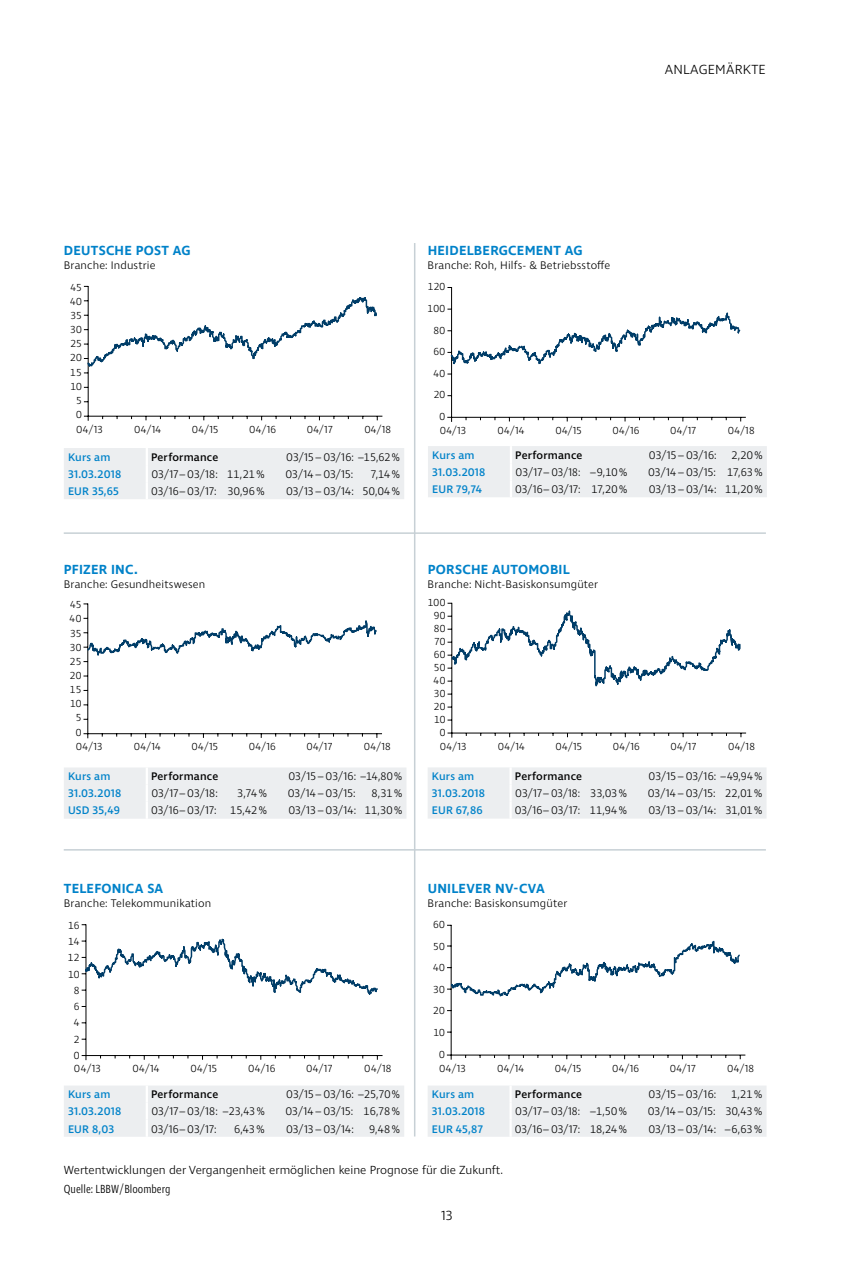
<style>
.page{position:relative;width:851px;height:1263px;background:#fff}
.page>*{position:absolute;margin:0;border:0;box-sizing:border-box;transform-origin:0 0}
.t1{font:600 13.5px "Ingra";letter-spacing:.02em;color:#0082c9}
.t2{font:300 13.5px "Ingra";letter-spacing:.02em;color:#000}
.t3{font:300 12px "Ingra";color:#000}
.t4{font:300 12px "Ingra Cd";color:#000}
.t5{font:300 11.25px "Ingra";letter-spacing:.015em;color:#000}
.t6{font:500 11.25px "Ingra";letter-spacing:.015em;color:#0082c9}
.t7{font:500 11.25px "Ingra";letter-spacing:.015em;color:#000}
.t8{font:300 10.5px/14.1px "Ingra";letter-spacing:.015em;color:#000;text-align:center}
</style>
<div class="page">
<hr style="left:414px;top:243px;width:1px;height:893px;background:#c7d0d5">
<hr style="left:64px;top:532px;width:701px;height:2px;background:#c7d0d5">
<hr style="left:64px;top:849px;width:701px;height:2px;background:#c7d0d5">
<div style="left:64px;top:448px;width:340px;height:51px;background:#eceef0"></div>
<div style="left:428px;top:446px;width:338px;height:51px;background:#eceef0"></div>
<hr style="left:509px;top:446px;width:3px;height:17px;background:#fff">
<hr style="left:509px;top:463px;width:3px;height:17px;background:#fff">
<hr style="left:509px;top:480px;width:3px;height:17px;background:#fff">
<div style="left:64px;top:768px;width:342px;height:51px;background:#eceef0"></div>
<div style="left:428px;top:767px;width:338px;height:52px;background:#eceef0"></div>
<div style="left:64px;top:1086px;width:340px;height:51px;background:#eceef0"></div>
<div style="left:428px;top:1086px;width:338px;height:51px;background:#eceef0"></div>
<hr style="left:88px;top:286px;width:1px;height:135px;background:#000">
<hr style="left:84px;top:416px;width:298px;height:1px;background:#000">
<svg style="left:84px;top:293px;width:293px;height:74px"></svg>
<hr style="left:86px;top:924px;width:1px;height:136px;background:#000">
<hr style="left:82px;top:1055px;width:300px;height:1px;background:#000">
<svg style="left:82px;top:934px;width:296px;height:65px"></svg>
<hr style="left:87px;top:603px;width:1px;height:135px;background:#000">
<hr style="left:83px;top:733px;width:299px;height:1px;background:#000">
<svg style="left:83px;top:611px;width:293px;height:55px"></svg>
<hr style="left:451px;top:287px;width:1px;height:135px;background:#000">
<hr style="left:447px;top:417px;width:298px;height:1px;background:#000">
<svg style="left:447px;top:307px;width:293px;height:59px"></svg>
<hr style="left:450px;top:925px;width:1px;height:135px;background:#000">
<hr style="left:447px;top:1055px;width:298px;height:1px;background:#000">
<svg style="left:447px;top:938px;width:292px;height:61px"></svg>
<hr style="left:451px;top:603px;width:1px;height:135px;background:#000">
<hr style="left:447px;top:733px;width:299px;height:1px;background:#000">
<svg style="left:447px;top:603px;width:293px;height:92px"></svg>
<p class="t2" style="left:664px;top:61px;width:103px">ANLAGEMÄRKTE</p>
<p class="t1" style="left:64px;top:242px;width:128px">DEUTSCHE POST AG</p>
<p class="t5" style="left:64px;top:259px;width:93px">Branche: Industrie</p>
<p class="t1" style="left:427px;top:242px;width:156px">HEIDELBERGCEMENT AG</p>
<p class="t5" style="left:427px;top:259px;width:184px">Branche: Roh, Hilfs- &amp; Betriebsstoffe</p>
<p class="t8" style="left:70px;top:281px;width:13px">45<br>40<br>35<br>30<br>25<br>20<br>15<br>10<br>5<br>0</p>
<p class="t8" style="left:427px;top:276px;width:19px;line-height:21.6px;text-align:right">120<br>100<br>80<br>60<br>40<br>20<br>0</p>
<p class="t8" style="left:76px;top:423px;width:28px">04/13</p>
<p class="t8" style="left:134px;top:423px;width:28px">04/14</p>
<p class="t8" style="left:192px;top:423px;width:28px">04/15</p>
<p class="t8" style="left:249px;top:423px;width:28px">04/16</p>
<p class="t8" style="left:307px;top:423px;width:27px">04/17</p>
<p class="t8" style="left:364px;top:423px;width:28px">04/18</p>
<p class="t8" style="left:439px;top:424px;width:28px">04/13</p>
<p class="t8" style="left:497px;top:424px;width:28px">04/14</p>
<p class="t8" style="left:555px;top:424px;width:28px">04/15</p>
<p class="t8" style="left:612px;top:424px;width:28px">04/16</p>
<p class="t8" style="left:670px;top:424px;width:27px">04/17</p>
<p class="t8" style="left:727px;top:424px;width:28px">04/18</p>
<p class="t6" style="left:68px;top:450px;width:44px">Kurs am</p>
<p class="t7" style="left:151px;top:450px;width:69px">Performance</p>
<p class="t5" style="left:286px;top:450px;width:115px">03/15–03/16: –15,62%</p>
<p class="t6" style="left:68px;top:467px;width:55px">31.03.2018</p>
<p class="t5" style="left:151px;top:467px;width:115px">03/17–03/18: 11,21%</p>
<p class="t5" style="left:285px;top:467px;width:69px">03/14–03/15:</p>
<p class="t5" style="left:370px;top:467px;width:31px">7,14%</p>
<p class="t6" style="left:68px;top:484px;width:52px">EUR 35,65</p>
<p class="t5" style="left:151px;top:484px;width:115px">03/16–03/17: 30,96%</p>
<p class="t5" style="left:286px;top:484px;width:115px">03/13–03/14: 50,04%</p>
<p class="t6" style="left:432px;top:448px;width:44px">Kurs am</p>
<p class="t7" style="left:515px;top:448px;width:69px">Performance</p>
<p class="t5" style="left:648px;top:448px;width:69px">03/15–03/16:</p>
<p class="t5" style="left:731px;top:448px;width:33px">2,20%</p>
<p class="t6" style="left:432px;top:465px;width:55px">31.03.2018</p>
<p class="t5" style="left:515px;top:465px;width:113px">03/17–03/18: –9,10%</p>
<p class="t5" style="left:648px;top:465px;width:116px">03/14–03/15: 17,63%</p>
<p class="t6" style="left:432px;top:482px;width:51px">EUR 79,74</p>
<p class="t5" style="left:515px;top:482px;width:114px">03/16–03/17: 17,20%</p>
<p class="t5" style="left:648px;top:482px;width:115px">03/13–03/14: 11,20%</p>
<p class="t1" style="left:64px;top:561px;width:75px">PFIZER INC.</p>
<p class="t5" style="left:64px;top:577px;width:143px">Branche: Gesundheitswesen</p>
<p class="t1" style="left:427px;top:561px;width:143px">PORSCHE AUTOMOBIL</p>
<p class="t5" style="left:427px;top:577px;width:172px">Branche: Nicht-Basiskonsumgüter</p>
<p class="t8" style="left:70px;top:598px;width:13px">45<br>40<br>35<br>30<br>25<br>20<br>15<br>10<br>5<br>0</p>
<p class="t8" style="left:428px;top:597px;width:19px;line-height:12.9px;text-align:right">100<br>90<br>80<br>70<br>60<br>50<br>40<br>30<br>20<br>10<br>0</p>
<p class="t8" style="left:76px;top:740px;width:28px">04/13</p>
<p class="t8" style="left:134px;top:740px;width:28px">04/14</p>
<p class="t8" style="left:191px;top:740px;width:28px">04/15</p>
<p class="t8" style="left:249px;top:740px;width:28px">04/16</p>
<p class="t8" style="left:306px;top:740px;width:27px">04/17</p>
<p class="t8" style="left:364px;top:740px;width:28px">04/18</p>
<p class="t8" style="left:440px;top:740px;width:28px">04/13</p>
<p class="t8" style="left:498px;top:740px;width:28px">04/14</p>
<p class="t8" style="left:555px;top:740px;width:28px">04/15</p>
<p class="t8" style="left:612px;top:740px;width:28px">04/16</p>
<p class="t8" style="left:670px;top:740px;width:27px">04/17</p>
<p class="t8" style="left:728px;top:740px;width:28px">04/18</p>
<p class="t6" style="left:68px;top:769px;width:44px">Kurs am</p>
<p class="t7" style="left:151px;top:769px;width:69px">Performance</p>
<p class="t5" style="left:288px;top:769px;width:115px">03/15–03/16: –14,80%</p>
<p class="t6" style="left:68px;top:787px;width:55px">31.03.2018</p>
<p class="t5" style="left:151px;top:787px;width:68px">03/17–03/18:</p>
<p class="t5" style="left:237px;top:787px;width:31px">3,74%</p>
<p class="t5" style="left:288px;top:787px;width:69px">03/14–03/15:</p>
<p class="t5" style="left:371px;top:787px;width:32px">8,31%</p>
<p class="t6" style="left:68px;top:804px;width:53px">USD 35,49</p>
<p class="t5" style="left:151px;top:804px;width:117px">03/16–03/17: 15,42%</p>
<p class="t5" style="left:288px;top:804px;width:115px">03/13–03/14: 11,30%</p>
<p class="t6" style="left:432px;top:769px;width:44px">Kurs am</p>
<p class="t7" style="left:515px;top:769px;width:69px">Performance</p>
<p class="t5" style="left:648px;top:769px;width:115px">03/15–03/16: –49,94%</p>
<p class="t6" style="left:432px;top:786px;width:55px">31.03.2018</p>
<p class="t5" style="left:515px;top:786px;width:113px">03/17–03/18: 33,03%</p>
<p class="t5" style="left:647px;top:786px;width:116px">03/14–03/15: 22,01%</p>
<p class="t6" style="left:432px;top:803px;width:52px">EUR 67,86</p>
<p class="t5" style="left:515px;top:804px;width:114px">03/16–03/17: 11,94%</p>
<p class="t5" style="left:648px;top:804px;width:115px">03/13–03/14: 31,01%</p>
<p class="t1" style="left:64px;top:880px;width:101px">TELEFONICA SA</p>
<p class="t5" style="left:64px;top:896px;width:149px">Branche: Telekommunikation</p>
<p class="t1" style="left:427px;top:880px;width:118px">UNILEVER NV-CVA</p>
<p class="t5" style="left:427px;top:896px;width:141px">Branche: Basiskonsumgüter</p>
<p class="t8" style="left:68px;top:918px;width:13px;line-height:16.2px">16<br>14<br>12<br>10<br>8<br>6<br>4<br>2<br>0</p>
<p class="t8" style="left:433px;top:914px;width:13px;line-height:21.6px">60<br>50<br>40<br>30<br>20<br>10<br>0</p>
<p class="t8" style="left:74px;top:1062px;width:28px">04/13</p>
<p class="t8" style="left:132px;top:1062px;width:29px">04/14</p>
<p class="t8" style="left:190px;top:1062px;width:28px">04/15</p>
<p class="t8" style="left:248px;top:1062px;width:29px">04/16</p>
<p class="t8" style="left:306px;top:1062px;width:28px">04/17</p>
<p class="t8" style="left:364px;top:1062px;width:29px">04/18</p>
<p class="t8" style="left:439px;top:1062px;width:28px">04/13</p>
<p class="t8" style="left:497px;top:1062px;width:28px">04/14</p>
<p class="t8" style="left:555px;top:1062px;width:28px">04/15</p>
<p class="t8" style="left:612px;top:1062px;width:28px">04/16</p>
<p class="t8" style="left:669px;top:1062px;width:27px">04/17</p>
<p class="t8" style="left:727px;top:1062px;width:28px">04/18</p>
<p class="t6" style="left:68px;top:1087px;width:44px">Kurs am</p>
<p class="t7" style="left:151px;top:1087px;width:69px">Performance</p>
<p class="t5" style="left:286px;top:1087px;width:115px">03/15–03/16: –25,70%</p>
<p class="t6" style="left:68px;top:1105px;width:55px">31.03.2018</p>
<p class="t5" style="left:151px;top:1105px;width:115px">03/17–03/18: –23,43%</p>
<p class="t5" style="left:285px;top:1105px;width:116px">03/14–03/15: 16,78%</p>
<p class="t6" style="left:68px;top:1122px;width:48px">EUR 8,03</p>
<p class="t5" style="left:151px;top:1122px;width:67px">03/16–03/17:</p>
<p class="t5" style="left:234px;top:1122px;width:32px">6,43%</p>
<p class="t5" style="left:286px;top:1122px;width:69px">03/13–03/14:</p>
<p class="t5" style="left:369px;top:1122px;width:32px">9,48%</p>
<p class="t6" style="left:432px;top:1087px;width:44px">Kurs am</p>
<p class="t7" style="left:515px;top:1087px;width:69px">Performance</p>
<p class="t5" style="left:648px;top:1087px;width:69px">03/15–03/16:</p>
<p class="t5" style="left:731px;top:1087px;width:33px">1,21%</p>
<p class="t6" style="left:432px;top:1105px;width:55px">31.03.2018</p>
<p class="t5" style="left:515px;top:1105px;width:113px">03/17–03/18: –1,50%</p>
<p class="t5" style="left:647px;top:1105px;width:116px">03/14–03/15: 30,43%</p>
<p class="t6" style="left:432px;top:1122px;width:52px">EUR 45,87</p>
<p class="t5" style="left:515px;top:1122px;width:114px">03/16–03/17: 18,24%</p>
<p class="t5" style="left:648px;top:1122px;width:115px">03/13–03/14: –6,63%</p>
<p class="t3" style="left:64px;top:1162px;width:440px">Wertentwicklungen der Vergangenheit ermöglichen keine Prognose für die Zukunft.</p>
<p class="t4" style="left:64px;top:1181px;width:108px">Quelle: LBBW/Bloomberg</p>
<p class="t2" style="left:441px;top:1207px;width:13px">13</p>
</div>
